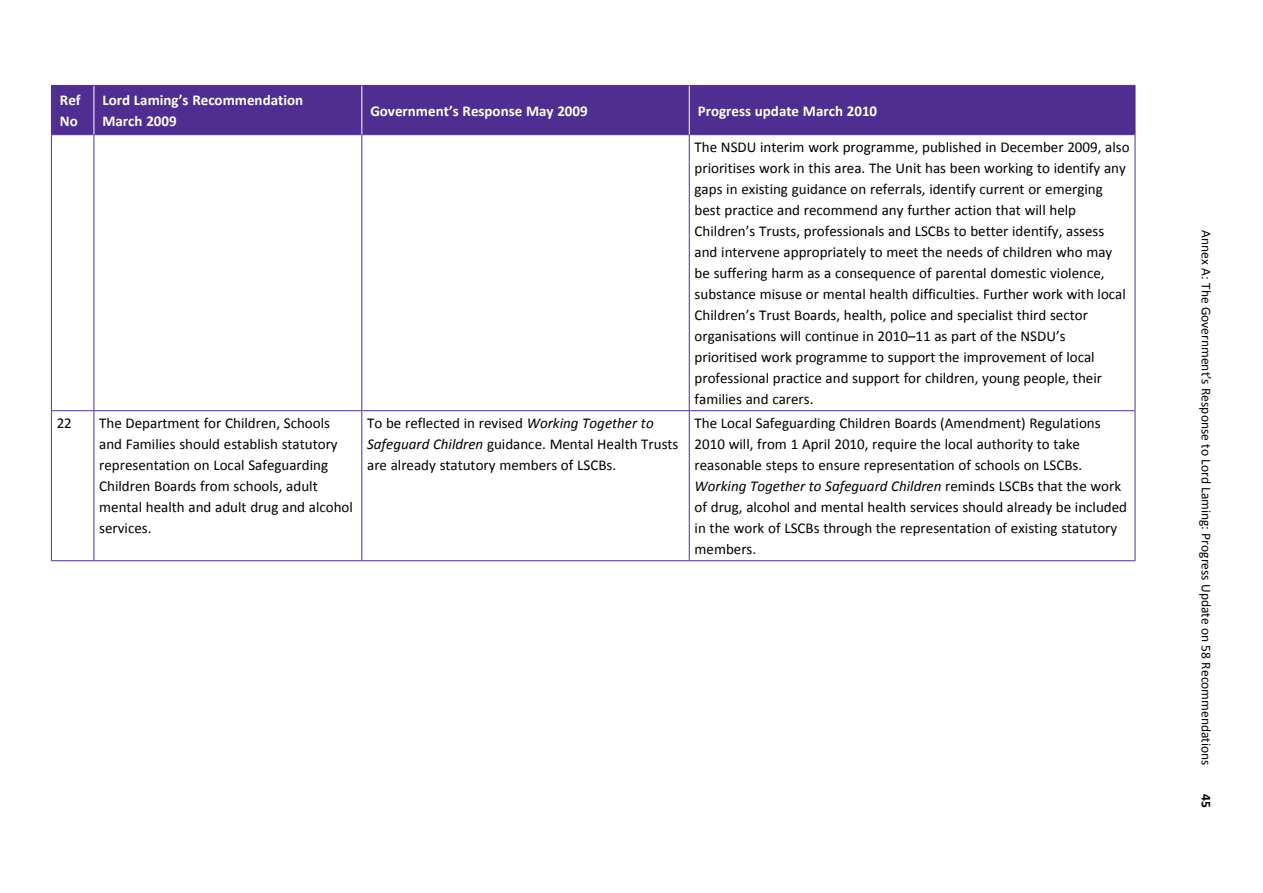
<style>
.page{position:relative;width:1263px;height:893px;background:#fff}
.page>*{position:absolute;margin:0;border:0;box-sizing:border-box;transform-origin:0 0}
.t1{font:15px/21px "Calibri";color:#000}
.t2{font:700 15px/21px "Calibri";color:#fff}
.t3{font:13.5px "Calibri";color:#000}
.t4{font:700 13.5px "Calibri";color:#000}
.s1{font-style:italic}
</style>
<div class="page">
<div style="left:52px;top:86px;width:1083px;height:48px;background:#502e91"></div>
<svg style="left:52px;top:135px;width:1083px;height:425px"></svg>
<hr style="left:51px;top:85px;width:43px;height:1px;background:#502e91">
<hr style="left:51px;top:86px;width:1px;height:48px;background:#502e91">
<hr style="left:94px;top:85px;width:268px;height:1px;background:#502e91">
<hr style="left:362px;top:85px;width:327px;height:1px;background:#502e91">
<hr style="left:689px;top:85px;width:446px;height:1px;background:#502e91">
<hr style="left:51px;top:134px;width:43px;height:1px;background:#502e91">
<hr style="left:51px;top:135px;width:1px;height:275px;background:#502e91">
<hr style="left:94px;top:134px;width:268px;height:1px;background:#502e91">
<hr style="left:362px;top:134px;width:327px;height:1px;background:#502e91">
<hr style="left:689px;top:134px;width:446px;height:1px;background:#502e91">
<hr style="left:689px;top:135px;width:1px;height:275px;background:#502e91">
<hr style="left:51px;top:410px;width:43px;height:1px;background:#502e91">
<hr style="left:51px;top:411px;width:1px;height:149px;background:#502e91">
<hr style="left:94px;top:410px;width:268px;height:1px;background:#502e91">
<hr style="left:362px;top:410px;width:327px;height:1px;background:#502e91">
<hr style="left:689px;top:410px;width:446px;height:1px;background:#502e91">
<hr style="left:689px;top:411px;width:1px;height:149px;background:#502e91">
<hr style="left:51px;top:560px;width:43px;height:1px;background:#502e91">
<hr style="left:94px;top:560px;width:268px;height:1px;background:#502e91">
<hr style="left:362px;top:560px;width:327px;height:1px;background:#502e91">
<hr style="left:689px;top:560px;width:446px;height:1px;background:#502e91">
<hr style="left:1135px;top:86px;width:1px;height:49px;background:#502e91">
<hr style="left:94px;top:135px;width:1px;height:275px;background:#502e91">
<hr style="left:361px;top:135px;width:1px;height:275px;background:#502e91">
<hr style="left:1135px;top:135px;width:1px;height:276px;background:#502e91">
<hr style="left:94px;top:411px;width:1px;height:149px;background:#502e91">
<hr style="left:361px;top:411px;width:1px;height:149px;background:#502e91">
<hr style="left:1135px;top:411px;width:1px;height:149px;background:#502e91">
<hr style="left:94px;top:86px;width:1px;height:48px;background:#fff">
<hr style="left:361px;top:86px;width:1px;height:48px;background:#fff">
<hr style="left:689px;top:86px;width:1px;height:48px;background:#fff">
<p class="t2" style="left:60px;top:89px;width:22px">Ref<br>No</p>
<p class="t2" style="left:102px;top:89px;width:202px">Lord Laming’s Recommendation<br>March 2009</p>
<p class="t2" style="left:370px;top:99px;width:219px">Government’s Response May 2009</p>
<p class="t2" style="left:698px;top:99px;width:181px">Progress update March 2010</p>
<p class="t1" style="left:695px;top:136px;width:436px">The NSDU interim work programme, published in December 2009, also prioritises work in this area. The Unit has been working to identify any gaps in existing guidance on referrals, identify current or emerging best practice and recommend any further action that will help Children’s Trusts, professionals and LSCBs to better identify, assess and intervene appropriately to meet the needs of children who may be suffering harm as a consequence of parental domestic violence, substance misuse or mental health difficulties. Further work with local Children’s Trust Boards, health, police and specialist third sector organisations will continue in 2010–11 as part of the NSDU’s prioritised work programme to support the improvement of local professional practice and support for children, young people, their families and carers.</p>
<p class="t1" style="left:57px;top:412px;width:17px">22</p>
<p class="t1" style="left:99px;top:412px;width:255px">The Department for Children, Schools and Families should establish statutory representation on Local Safeguarding Children Boards from schools, adult mental health and adult drug and alcohol services.</p>
<p class="t1" style="left:367px;top:412px;width:313px">To be reflected in revised <span class="s1">Working Together to<br>Safeguard Children</span> guidance. Mental Health Trusts are already statutory members of LSCBs.</p>
<p class="t1" style="left:695px;top:412px;width:434px">The Local Safeguarding Children Boards (Amendment) Regulations 2010 will, from 1 April 2010, require the local authority to take reasonable steps to ensure representation of schools on LSCBs.<br><span class="s1">Working Together to Safeguard Children</span> reminds LSCBs that the work of drug, alcohol and mental health services should already be included in the work of LSCBs through the representation of existing statutory members.</p>
<p class="t3" style="left:1215px;top:230px;width:537px;rotate:90deg">Annex A: The Government’s Response to Lord Laming: Progress Update on 58 Recommendations</p>
<p class="t4" style="left:1215px;top:794px;width:15px;rotate:90deg">45</p>
</div>
